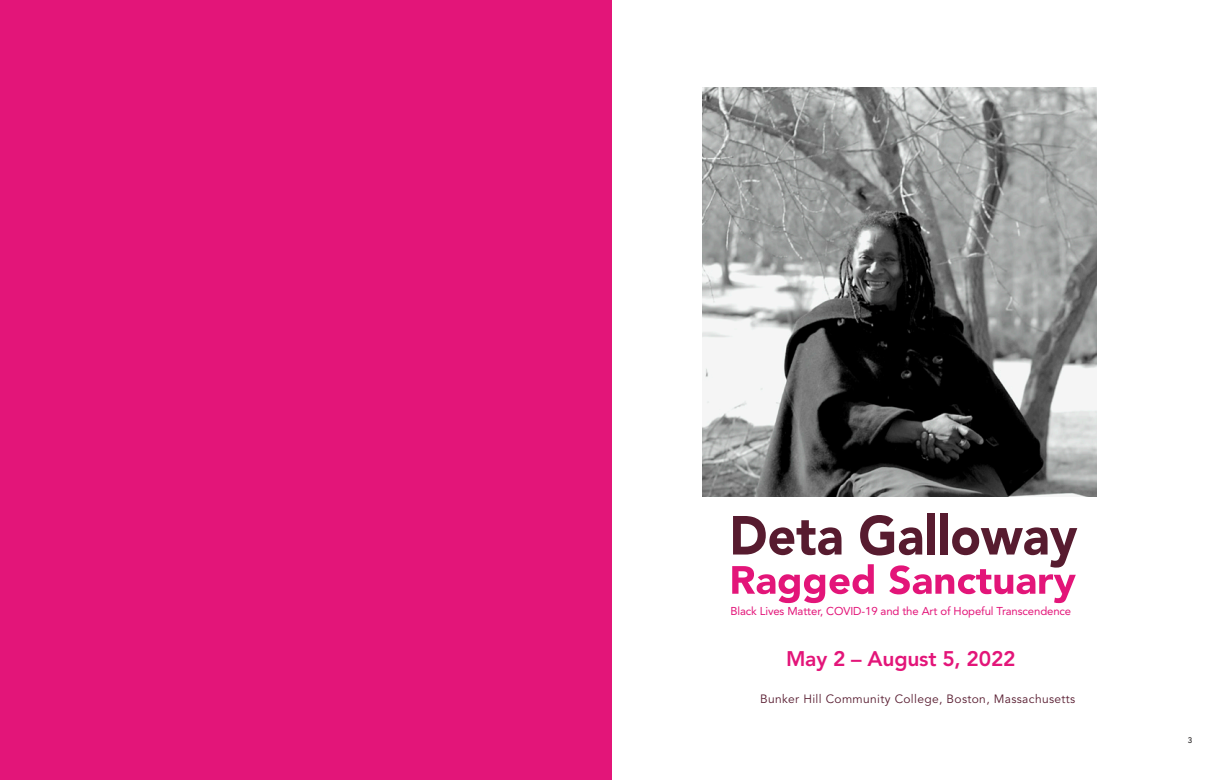
<style>
.page{position:relative;width:1224px;height:780px;background:#fff}
.page>*{position:absolute;margin:0;border:0;box-sizing:border-box;transform-origin:0 0}
.body_text{font:800 21px "Avenir LT Std";letter-spacing:-.01em;color:#e31579}
.t1{font:12px "Avenir LT Std";letter-spacing:.03em;color:#571b2f}
.body_text-2{font:11.4px "Avenir LT Std";letter-spacing:-.01em;color:#e31579}
.t2{font:500 8px "Avenir LT Std";color:#231f20}
</style>
<div class="page">
<div style="left:0;top:0;width:612px;height:780px;background:#e31579"></div>
<img style="left:702px;top:88px;width:394px;height:408px">
<div style="left:927px;top:513px;width:8px;height:41px;background:#571b2f"></div>
<div style="left:940px;top:513px;width:8px;height:41px;background:#571b2f"></div>
<svg style="left:732px;top:515px;width:345px;height:88px"></svg>
<p class="body_text-2" style="left:731px;top:604px;width:342px">Black Lives Matter, COVID-19 and the Art of Hopeful Transcendence</p>
<p class="body_text" style="left:786px;top:646px;width:231px">May 2 – August 5, 2022</p>
<p class="t1" style="left:760px;top:692px;width:317px">Bunker Hill Community College, Boston, Massachusetts</p>
<p class="t2" style="left:1188px;top:735px;width:6px">3</p>
</div>
